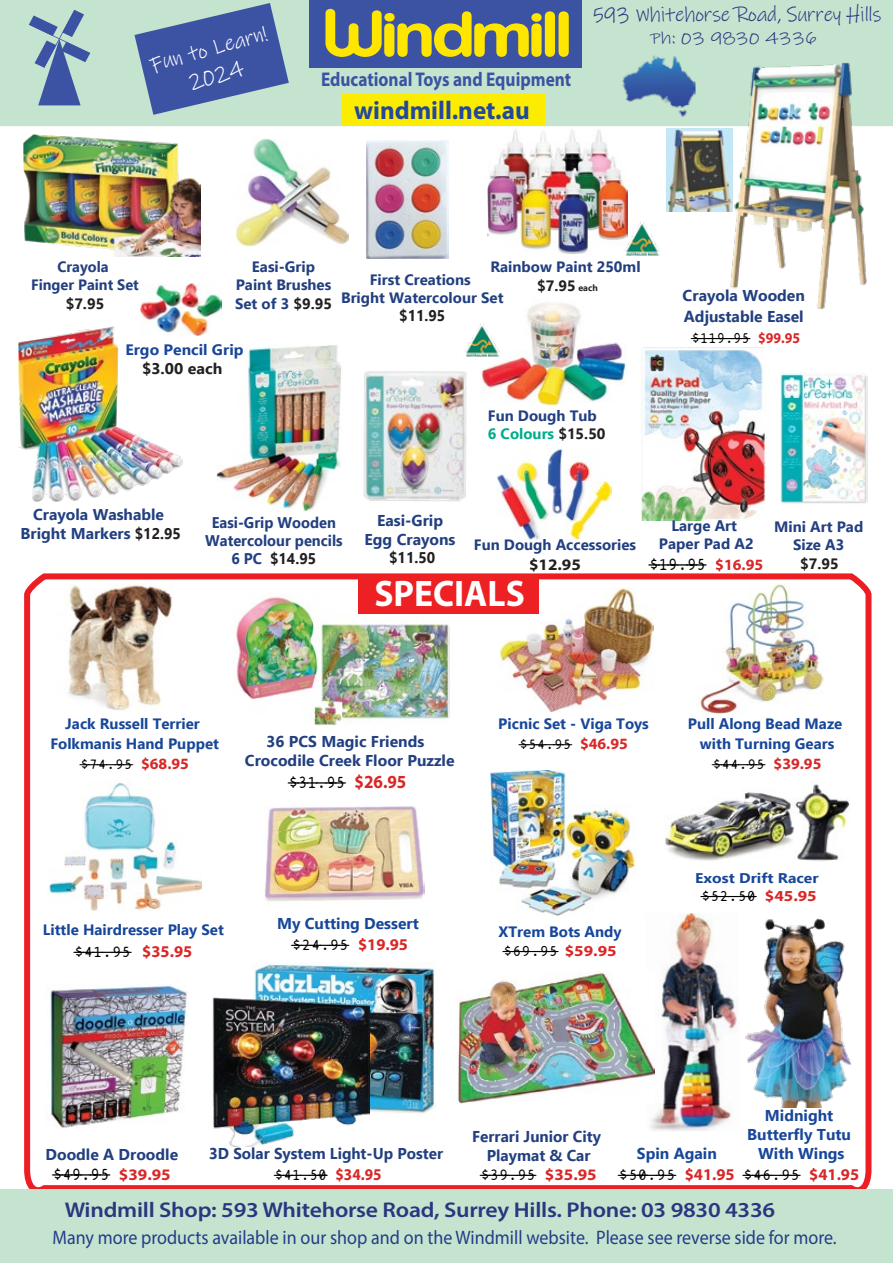
<style>
.page{position:relative;width:893px;height:1263px;background:#fff}
.page>*{position:absolute;margin:0;border:0;box-sizing:border-box;transform-origin:0 0}
.t1{font:700 37.05px "Myriad Pro";color:#fff;scale:.96 1}
.t2{font:700 25.65px "Myriad Pro";color:#24489a}
.t3{font:22.5px/27.2px "Ink Free";color:#fff;text-align:center}
.t4{font:600 21.3px "Myriad Pro";letter-spacing:-.01em;color:#283780;scale:1.11 1}
.t5{font:21px "Ink Free";letter-spacing:-.01em;color:#283780}
.t6{font:700 19.95px "Myriad Pro";color:#3c52a3;scale:.87 1}
.t7{font:19.5px "Myriad Pro";color:#283a89;scale:.92 1}
.t8{font:16.95px "B Ptypewrite Strikethrough";color:#020203;scale:.92 1}
.t9{font:16.5px "Ink Free";letter-spacing:-.01em;color:#283780;scale:1.18 1}
.t10{font:700 16.05px "Myriad Pro";color:#231f20;scale:1.06 1}
.t11{font:700 15.75px/18.8px "Ebrima";color:#223f80;text-align:center}
.t12{font:15.75px "B Ptypewrite Strikethrough";color:#020203}
.t13{font:700 15.75px/18.8px "Ebrima";color:#18479a;text-align:center}
.t14{font:15.75px "B Ptypewrite Strikethrough";color:#020203;scale:.92 1}
.t15{font:700 15.6px/18.8px "Ebrima";color:#223f80;text-align:center}
.t16{font:700 15.45px/18px "Ebrima";color:#223f80;text-align:center;scale:.95 1}
.t17{font:700 15.45px "Ebrima";color:#231f20;scale:.95 1}
.t18{font:700 15.45px "Ebrima";color:#231f20;scale:1.04 1}
.t19{font:15.15px "B Ptypewrite Strikethrough";color:#020203}
.t20{font:700 15.15px "Ebrima";color:#18479a;scale:1.04 1}
.t21{font:700 15px/18px "Ebrima";color:#223f80;text-align:center}
.t22{font:700 15px/20.1px "Ebrima";color:#18479a;text-align:center}
.t23{font:15px "B Ptypewrite Strikethrough";color:#020203;scale:.92 1}
.t24{font:700 15px "Ebrima";color:#231f20}
.t25{font:14.4px "B Ptypewrite Strikethrough";color:#020203}
.t26{font:700 13.95px "Ebrima";color:#18479a;scale:1.12 1}
.s1{color:#231f20}
.s2{font-size:9px;color:#231f20}
.s3{color:#00ac8b}
.s4{font-family:"Myriad Pro";font-weight:700;color:#d92727}
.s5{font-size:15.45px;color:#231f20}
.s6{font-family:"Myriad Pro";font-weight:700;font-size:15.75px;color:#d92727}
.s7{font-family:"Myriad Pro";font-weight:700;font-size:18.6px;color:#d92727}
.s8{font-family:"Myriad Pro";font-weight:700;font-size:16.5px;color:#d92727}
.s9{font-family:"Myriad Pro";font-weight:700;font-size:15.3px;color:#d92727}
.s10{font-family:"Myriad Pro";font-weight:700;font-size:16.05px;color:#d92727}
</style>
<div class="page">
<svg style="left:24px;top:573px;width:848px;height:616px"></svg>
<div style="left:0;top:1189px;width:893px;height:74px;background:#c5e4cf"></div>
<img style="left:141px;top:284px;width:81px;height:52px">
<img style="left:666px;top:129px;width:61px;height:83px">
<img style="left:487px;top:126px;width:140px;height:128px">
<img style="left:481px;top:302px;width:146px;height:103px">
<img style="left:235px;top:139px;width:113px;height:107px">
<div style="left:0;top:0;width:893px;height:126px;background:#c5e4cf"></div>
<svg style="left:29px;top:10px;width:61px;height:95px;background:#89a4bb"></svg>
<div style="left:342px;top:95px;width:202px;height:31px;background:#fced00"></div>
<svg style="left:135px;top:3px;width:154px;height:112px;background:#6a83b1"></svg>
<img style="left:622px;top:55px;width:74px;height:62px">
<img style="left:727px;top:61px;width:141px;height:248px">
<div style="left:309px;top:0;width:273px;height:67px;background:#3c52a3"></div>
<svg style="left:325px;top:9px;width:244px;height:48px"></svg>
<img style="left:464px;top:324px;width:37px;height:34px">
<img style="left:23px;top:134px;width:177px;height:123px">
<img style="left:363px;top:371px;width:104px;height:130px">
<img style="left:18px;top:327px;width:164px;height:175px">
<img style="left:217px;top:345px;width:124px;height:167px">
<img style="left:496px;top:448px;width:116px;height:93px">
<img style="left:233px;top:593px;width:216px;height:133px">
<img style="left:499px;top:588px;width:155px;height:124px">
<div style="left:358px;top:574px;width:180px;height:39px;background:#ed2024"></div>
<img style="left:57px;top:581px;width:116px;height:131px">
<img style="left:696px;top:582px;width:127px;height:132px">
<img style="left:664px;top:780px;width:187px;height:81px">
<img style="left:48px;top:781px;width:153px;height:129px">
<img style="left:491px;top:771px;width:146px;height:146px">
<img style="left:264px;top:806px;width:160px;height:97px">
<img style="left:745px;top:918px;width:106px;height:189px">
<img style="left:46px;top:984px;width:142px;height:144px">
<img style="left:641px;top:349px;width:126px;height:171px">
<img style="left:780px;top:372px;width:87px;height:132px">
<img style="left:367px;top:141px;width:82px;height:117px">
<img style="left:645px;top:912px;width:95px;height:219px">
<img style="left:253px;top:962px;width:182px;height:151px">
<img style="left:209px;top:998px;width:160px;height:148px">
<img style="left:622px;top:222px;width:38px;height:34px">
<img style="left:457px;top:972px;width:198px;height:131px">
<h3 class="t3" style="left:147px;top:51px;width:122px;rotate:-15deg">Fun to Learn!<br>2024</h3>
<h3 class="t6" style="left:321px;top:67px;width:289px">Educational Toys and Equipment</h3>
<h2 class="t2" style="left:354px;top:93px;width:177px">windmill.net.au</h2>
<h3 class="t5" style="left:593px;top:0;width:290px">593 Whitehorse Road, Surrey Hills</h3>
<p class="t9" style="left:650px;top:27px;width:142px">Ph: 03 9830 4336</p>
<p class="t21" style="left:31px;top:257px;width:109px">Crayola<br>Finger Paint Set</p>
<p class="t24" style="left:66px;top:292px;width:40px">$7.95</p>
<p class="t21" style="left:235px;top:257px;width:98px">Easi-Grip<br>Paint Brushes<br>Set of 3 <span class="s1">$9.95</span></p>
<p class="t20" style="left:125px;top:338px;width:115px">Ergo Pencil Grip</p>
<p class="t18" style="left:142px;top:356px;width:79px">$3.00 each</p>
<p class="t21" style="left:490px;top:257px;width:152px;line-height:18.5px">Rainbow Paint 250ml <span class="s1">$7.95</span> <span class="s2">each</span></p>
<p class="t21" style="left:341px;top:270px;width:164px">First Creations<br>Bright Watercolour Set</p>
<p class="t17" style="left:399px;top:303px;width:50px">$11.95</p>
<p class="t21" style="left:488px;top:406px;width:119px;text-align:left">Fun Dough Tub<br><span class="s3">6 Colours</span> <span class="s1">$15.50</span></p>
<p class="t11" style="left:683px;top:284px;width:124px;line-height:21px;text-align:left">Crayola Wooden<br>Adjustable Easel</p>
<p class="t23" style="left:692px;top:329px;width:119px">$119.95 <span class="s4">$99.95</span></p>
<p class="t15" style="left:21px;top:504px;width:162px">Crayola Washable<br>Bright Markers <span class="s5">$12.95</span></p>
<p class="t16" style="left:205px;top:513px;width:146px">Easi-Grip Wooden<br>Watercolour pencils<br>6 PC <span class="s1">$14.95</span></p>
<p class="t11" style="left:365px;top:510px;width:92px">Easi-Grip<br>Egg Crayons</p>
<p class="t17" style="left:389px;top:545px;width:50px">$11.50</p>
<p class="t21" style="left:474px;top:535px;width:164px">Fun Dough Accessories</p>
<p class="t10" style="left:529px;top:554px;width:50px">$12.95</p>
<h1 class="t1" style="left:374px;top:569px;width:158px">SPECIALS</h1>
<p class="t21" style="left:659px;top:516px;width:96px">Large Art<br>Paper Pad A2</p>
<p class="t8" style="left:649px;top:554px;width:125px">$19.95 <span class="s6">$16.95</span></p>
<p class="t21" style="left:774px;top:517px;width:91px">Mini Art Pad<br>Size A3</p>
<p class="t24" style="left:800px;top:552px;width:40px">$7.95</p>
<p class="t22" style="left:50px;top:713px;width:170px">Jack Russell Terrier<br>Folkmanis Hand Puppet</p>
<p class="t25" style="left:80px;top:756px;width:110px">$74.95 <span class="s6">$68.95</span></p>
<p class="t11" style="left:245px;top:731px;width:211px">36 PCS Magic Friends<br>Crocodile Creek Floor Puzzle</p>
<p class="t8" style="left:289px;top:772px;width:129px">$31.95 <span class="s7">$26.95</span></p>
<p class="t22" style="left:43px;top:919px;width:182px">Little Hairdresser Play Set</p>
<p class="t12" style="left:74px;top:942px;width:119px">$41.95 <span class="s8">$35.95</span></p>
<p class="t13" style="left:277px;top:913px;width:143px">My Cutting Dessert</p>
<p class="t12" style="left:292px;top:935px;width:117px">$24.95 <span class="s8">$19.95</span></p>
<p class="t22" style="left:498px;top:713px;width:152px">Picnic Set - Viga Toys</p>
<p class="t25" style="left:519px;top:736px;width:110px">$54.95 <span class="s6">$46.95</span></p>
<p class="t22" style="left:688px;top:713px;width:156px">Pull Along Bead Maze with Turning Gears</p>
<p class="t25" style="left:713px;top:756px;width:110px">$44.95 <span class="s6">$39.95</span></p>
<p class="t22" style="left:499px;top:921px;width:125px">XTrem Bots Andy</p>
<p class="t19" style="left:504px;top:941px;width:115px">$69.95 <span class="s9">$59.95</span></p>
<p class="t26" style="left:695px;top:867px;width:112px">Exost Drift Racer</p>
<p class="t19" style="left:701px;top:887px;width:117px">$52.50 <span class="s9">$45.95</span></p>
<p class="t11" style="left:46px;top:1144px;width:134px">Doodle A Droodle</p>
<p class="t8" style="left:53px;top:1164px;width:129px">$49.95 <span class="s10">$39.95</span></p>
<p class="t11" style="left:209px;top:1143px;width:235px">3D Solar System Light-Up Poster</p>
<p class="t14" style="left:275px;top:1165px;width:117px">$41.50 <span class="s8">$34.95</span></p>
<p class="t11" style="left:472px;top:1126px;width:130px">Ferrari Junior City<br>Playmat &amp; Car</p>
<p class="t12" style="left:481px;top:1165px;width:118px">$39.95 <span class="s10">$35.95</span></p>
<p class="t13" style="left:637px;top:1143px;width:81px">Spin Again</p>
<p class="t12" style="left:619px;top:1165px;width:117px">$50.95 <span class="s8">$41.95</span></p>
<p class="t13" style="left:747px;top:1105px;width:105px">Midnight<br>Butterfly Tutu<br>With Wings</p>
<p class="t12" style="left:743px;top:1165px;width:117px">$46.95 <span class="s8">$41.95</span></p>
<h3 class="t4" style="left:65px;top:1196px;width:641px">Windmill Shop: 593 Whitehorse Road, Surrey Hills. Phone: 03 9830 4336</h3>
<h3 class="t7" style="left:52px;top:1225px;width:854px">Many more products available in our shop and on the Windmill website. Please see reverse side for more.</h3>
</div>
